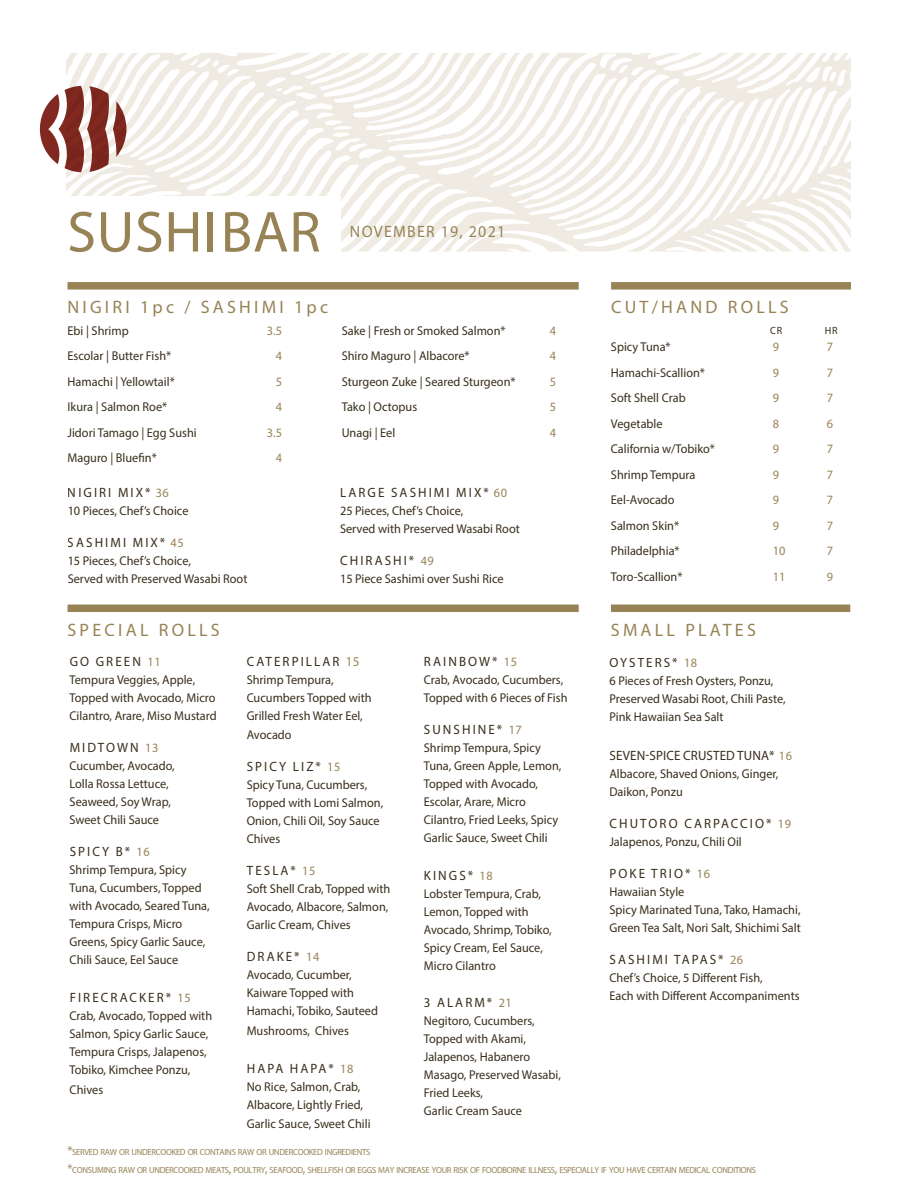
<style>
.page{position:relative;width:918px;height:1188px;background:#fff}
.page>*{position:absolute;margin:0;border:0;box-sizing:border-box;transform-origin:0 0}
.Large_Header{font:58.35px "Myriad Pro";letter-spacing:.01em;color:#978355}
.t1{font:18px "Myriad Pro";letter-spacing:.18em;color:#978355}
.t2{font:16.5px "Myriad Pro";letter-spacing:.08em;color:#978355;scale:.96 1}
.t3{font:13.5px "Myriad Pro";letter-spacing:.16em;color:#392e1c;scale:.96 1}
.t4{font:13.5px "Myriad Pro";letter-spacing:.01em;color:#392e1c;scale:.96 1}
.t5{font:12.75px/18px "Myriad Pro";color:#392e1c;scale:.96 1}
.t6{font:12.75px "Myriad Pro";color:#382f1c;scale:.96 1}
.t7{font:12.75px "Myriad Pro";color:#978355;scale:.96 1}
.t8{font:10.5px "Myriad Pro";color:#382f1c;scale:.96 1}
.Body___Description{font:8.85px "Myriad Pro";letter-spacing:-.035em;color:#978355;scale:.96 1}
.s1{font-size:12.75px;color:#978355}
.s2{color:#978355}
.s3{font-size:12.75px}
</style>
<div class="page">
<svg style="left:66px;top:53px;width:785px;height:199px"></svg>
<div style="left:68px;top:605px;width:511px;height:7px;background:#978355"></div>
<div style="left:611px;top:605px;width:239px;height:7px;background:#978355"></div>
<div style="left:54px;top:197px;width:287px;height:73px;background:#fff"></div>
<svg style="left:40px;top:53px;width:98px;height:119px"></svg>
<div style="left:68px;top:282px;width:511px;height:8px;background:#978355"></div>
<div style="left:611px;top:282px;width:240px;height:8px;background:#978355"></div>
<p class="Large_Header" style="left:67px;top:196px;width:255px">SUSHI BAR</p>
<p class="t2" style="left:350px;top:221px;width:163px">NOVEMBER 19, 2021</p>
<h2 class="t1" style="left:68px;top:296px;width:262px">NIGIRI 1pc / SASHIMI 1pc</h2>
<h2 class="t1" style="left:611px;top:296px;width:179px">CUT/HAND ROLLS</h2>
<p class="t6" style="left:68px;top:323px;width:65px">Ebi | Shrimp</p>
<p class="t7" style="left:267px;top:323px;width:17px">3.5</p>
<p class="t6" style="left:68px;top:348px;width:110px">Escolar | Butter Fish*</p>
<p class="t7" style="left:276px;top:348px;width:8px">4</p>
<p class="t6" style="left:68px;top:374px;width:113px">Hamachi | Yellowtail*</p>
<p class="t7" style="left:276px;top:374px;width:8px">5</p>
<p class="t6" style="left:68px;top:399px;width:105px">Ikura | Salmon Roe*</p>
<p class="t7" style="left:276px;top:399px;width:8px">4</p>
<p class="t6" style="left:68px;top:425px;width:136px">Jidori Tamago | Egg Sushi</p>
<p class="t7" style="left:267px;top:425px;width:17px">3.5</p>
<p class="t6" style="left:68px;top:450px;width:94px">Maguro | Bluefin*</p>
<p class="t7" style="left:276px;top:450px;width:8px">4</p>
<p class="t3" style="left:68px;top:484px;width:107px">NIGIRI MIX* <span class="s1">36</span></p>
<p class="t5" style="left:68px;top:502px;width:128px">10 Pieces, Chef’s Choice</p>
<p class="t3" style="left:68px;top:534px;width:122px">SASHIMI MIX* <span class="s1">45</span></p>
<p class="t5" style="left:68px;top:552px;width:189px">15 Pieces, Chef’s Choice,<br>Served with Preserved Wasabi Root</p>
<p class="t6" style="left:342px;top:323px;width:172px">Sake | Fresh or Smoked Salmon*</p>
<p class="t7" style="left:550px;top:323px;width:8px">4</p>
<p class="t6" style="left:342px;top:348px;width:135px">Shiro Maguro | Albacore*</p>
<p class="t7" style="left:550px;top:348px;width:8px">4</p>
<p class="t6" style="left:342px;top:374px;width:183px">Sturgeon Zuke | Seared Sturgeon*</p>
<p class="t7" style="left:550px;top:374px;width:8px">5</p>
<p class="t6" style="left:342px;top:399px;width:80px">Tako | Octopus</p>
<p class="t7" style="left:550px;top:399px;width:8px">5</p>
<p class="t6" style="left:342px;top:425px;width:57px">Unagi | Eel</p>
<p class="t7" style="left:550px;top:425px;width:8px">4</p>
<p class="t3" style="left:340px;top:484px;width:175px">LARGE SASHIMI MIX* <span class="s1">60</span></p>
<p class="t5" style="left:340px;top:502px;width:189px">25 Pieces, Chef’s Choice,<br>Served with Preserved Wasabi Root</p>
<p class="t3" style="left:340px;top:552px;width:99px">CHIRASHI* <span class="s1">49</span></p>
<p class="t5" style="left:340px;top:570px;width:172px">15 Piece Sashimi over Sushi Rice</p>
<p class="t8" style="left:770px;top:324px;width:14px">CR</p>
<p class="t8" style="left:825px;top:324px;width:15px">HR</p>
<p class="t6" style="left:611px;top:339px;width:64px">Spicy Tuna*</p>
<p class="t7" style="left:773px;top:339px;width:8px">9</p>
<p class="t7" style="left:827px;top:339px;width:8px">7</p>
<p class="t6" style="left:611px;top:365px;width:99px">Hamachi-Scallion*</p>
<p class="t7" style="left:773px;top:365px;width:8px">9</p>
<p class="t7" style="left:827px;top:365px;width:8px">7</p>
<p class="t6" style="left:611px;top:390px;width:79px">Soft Shell Crab</p>
<p class="t7" style="left:773px;top:390px;width:8px">9</p>
<p class="t7" style="left:827px;top:390px;width:8px">7</p>
<p class="t6" style="left:611px;top:416px;width:55px">Vegetable</p>
<p class="t7" style="left:773px;top:416px;width:8px">8</p>
<p class="t7" style="left:827px;top:416px;width:8px">6</p>
<p class="t6" style="left:611px;top:441px;width:110px">California w/Tobiko*</p>
<p class="t7" style="left:773px;top:441px;width:8px">9</p>
<p class="t7" style="left:827px;top:441px;width:8px">7</p>
<p class="t6" style="left:611px;top:467px;width:90px">Shrimp Tempura</p>
<p class="t7" style="left:773px;top:467px;width:8px">9</p>
<p class="t7" style="left:827px;top:467px;width:8px">7</p>
<p class="t6" style="left:611px;top:492px;width:68px">Eel-Avocado</p>
<p class="t7" style="left:773px;top:492px;width:8px">9</p>
<p class="t7" style="left:827px;top:492px;width:8px">7</p>
<p class="t6" style="left:611px;top:518px;width:73px">Salmon Skin*</p>
<p class="t7" style="left:773px;top:518px;width:8px">9</p>
<p class="t7" style="left:827px;top:518px;width:8px">7</p>
<p class="t6" style="left:611px;top:543px;width:73px">Philadelphia*</p>
<p class="t7" style="left:773px;top:543px;width:15px">10</p>
<p class="t7" style="left:827px;top:543px;width:8px">7</p>
<p class="t6" style="left:611px;top:569px;width:76px">Toro-Scallion*</p>
<p class="t7" style="left:773px;top:569px;width:15px">11</p>
<p class="t7" style="left:827px;top:569px;width:8px">9</p>
<h2 class="t1" style="left:68px;top:619px;width:154px">SPECIAL ROLLS</h2>
<h2 class="t1" style="left:611px;top:619px;width:147px">SMALL PLATES</h2>
<p class="t3" style="left:70px;top:653px;width:96px">GO GREEN <span class="s1">11</span></p>
<p class="t5" style="left:70px;top:670px;width:155px">Tempura Veggies, Apple,<br>Topped with Avocado, Micro<br>Cilantro, Arare, Miso Mustard</p>
<p class="t3" style="left:70px;top:739px;width:94px">MIDTOWN <span class="s1">13</span></p>
<p class="t5" style="left:70px;top:756px;width:111px">Cucumber, Avocado,<br>Lolla Rossa Lettuce,<br>Seaweed, Soy Wrap,<br>Sweet Chili Sauce</p>
<p class="t3" style="left:70px;top:843px;width:85px">SPICY B* <span class="s1">16</span></p>
<p class="t5" style="left:70px;top:860px;width:148px">Shrimp Tempura, Spicy<br>Tuna, Cucumbers, Topped with Avocado, Seared Tuna,<br>Tempura Crisps, Micro<br>Greens, Spicy Garlic Sauce,<br>Chili Sauce, Eel Sauce</p>
<p class="t3" style="left:70px;top:990px;width:128px">FIRECRACKER* <span class="s1">15</span></p>
<p class="t5" style="left:70px;top:1007px;width:150px">Crab, Avocado, Topped with<br>Salmon, Spicy Garlic Sauce,<br>Tempura Crisps, Jalapenos,<br>Tobiko, Kimchee Ponzu,</p>
<p class="t5" style="left:70px;top:1080px;width:37px">Chives</p>
<p class="t3" style="left:247px;top:653px;width:119px">CATERPILLAR <span class="s2">15</span></p>
<p class="t5" style="left:247px;top:670px;width:132px">Shrimp Tempura,<br>Cucumbers Topped with<br>Grilled Fresh Water Eel,</p>
<p class="t5" style="left:247px;top:725px;width:48px">Avocado</p>
<p class="t3" style="left:247px;top:758px;width:99px">SPICY LIZ* <span class="s1">15</span></p>
<p class="t5" style="left:247px;top:776px;width:144px">Spicy Tuna, Cucumbers,<br>Topped with Lomi Salmon,<br>Onion, Chili Oil, Soy Sauce<br>Chives</p>
<p class="t3" style="left:247px;top:862px;width:73px">TESLA* <span class="s1">15</span></p>
<p class="t5" style="left:247px;top:880px;width:151px">Soft Shell Crab, Topped with<br>Avocado, Albacore, Salmon,<br>Garlic Cream, Chives</p>
<p class="t3" style="left:247px;top:948px;width:77px">DRAKE* <span class="s1">14</span></p>
<p class="t5" style="left:247px;top:966px;width:138px">Avocado, Cucumber,<br>Kaiware Topped with<br>Hamachi, Tobiko, Sauteed</p>
<p class="t5" style="left:247px;top:1021px;width:108px">Mushrooms, Chives</p>
<p class="t3" style="left:247px;top:1060px;width:113px">HAPA HAPA* <span class="s1">18</span></p>
<p class="t5" style="left:247px;top:1077px;width:123px">No Rice, Salmon, Crab,<br>Albacore, Lightly Fried,</p>
<p class="t5" style="left:247px;top:1115px;width:131px">Garlic Sauce, Sweet Chili</p>
<p class="t3" style="left:424px;top:653px;width:99px">RAINBOW* <span class="s1">15</span></p>
<p class="t5" style="left:424px;top:670px;width:151px">Crab, Avocado, Cucumbers,<br>Topped with 6 Pieces of Fish</p>
<p class="t3" style="left:424px;top:721px;width:104px">SUNSHINE* <span class="s1">17</span></p>
<p class="t5" style="left:424px;top:738px;width:145px">Shrimp Tempura, Spicy<br>Tuna, Green Apple, Lemon,<br>Topped with Avocado,<br>Escolar, Arare, Micro<br>Cilantro, Fried Leeks, Spicy<br>Garlic Sauce, Sweet Chili</p>
<p class="t3" style="left:424px;top:867px;width:73px">KINGS* <span class="s1">18</span></p>
<p class="t5" style="left:424px;top:885px;width:135px">Lobster Tempura, Crab,<br>Lemon, Topped with<br>Avocado, Shrimp, Tobiko,<br>Spicy Cream, Eel Sauce,<br>Micro Cilantro</p>
<p class="t3" style="left:424px;top:995px;width:93px">3 ALARM* <span class="s1">21</span></p>
<p class="t5" style="left:424px;top:1012px;width:144px">Negitoro, Cucumbers,<br>Topped with Akami,<br>Jalapenos, Habanero<br>Masago, Preserved Wasabi,<br>Fried Leeks,<br>Garlic Cream Sauce</p>
<p class="t3" style="left:610px;top:655px;width:93px">OYSTERS* <span class="s1">18</span></p>
<p class="t5" style="left:609px;top:672px;width:185px">6 Pieces of Fresh Oysters, Ponzu,<br>Preserved Wasabi Root, Chili Paste,<br>Pink Hawaiian Sea Salt</p>
<p class="t4" style="left:610px;top:747px;width:192px">SEVEN-SPICE CRUSTED TUNA* <span class="s1">16</span></p>
<p class="t5" style="left:609px;top:764px;width:178px">Albacore, Shaved Onions, Ginger,<br>Daikon, Ponzu</p>
<p class="t3" style="left:610px;top:815px;width:191px">CHUTORO CARPACCIO* <span class="s1">19</span></p>
<p class="t5" style="left:609px;top:833px;width:139px">Jalapenos, Ponzu, Chili Oil</p>
<p class="t3" style="left:610px;top:865px;width:106px">POKE TRIO* <span class="s1">16</span></p>
<p class="t5" style="left:609px;top:883px;width:201px">Hawaiian Style<br>Spicy Marinated Tuna, Tako, Hamachi,<br>Green Tea Salt, Nori Salt, Shichimi Salt</p>
<p class="t3" style="left:610px;top:952px;width:141px">SASHIMI TAPAS* <span class="s1">26</span></p>
<p class="t5" style="left:609px;top:969px;width:200px">Chef’s Choice, 5 Different Fish,<br>Each with Different Accompaniments</p>
<p class="Body___Description" style="left:68px;top:1147px;width:317px"><span class="s3">*</span>SERVED RAW OR UNDERCOOKED OR CONTAINS RAW OR UNDERCOOKED INGREDIENTS</p>
<p class="Body___Description" style="left:68px;top:1165px;width:719px"><span class="s3">*</span>CONSUMING RAW OR UNDERCOOKED MEATS<span class="s3">,</span> POULTRY<span class="s3">,</span> SEAFOOD<span class="s3">,</span> SHELLFISH OR EGGS MAY INCREASE YOUR RISK OF FOODBORNE ILLNESS<span class="s3">,</span> ESPECIALLY IF YOU HAVE CERTAIN MEDICAL CONDITIONS</p>
</div>
